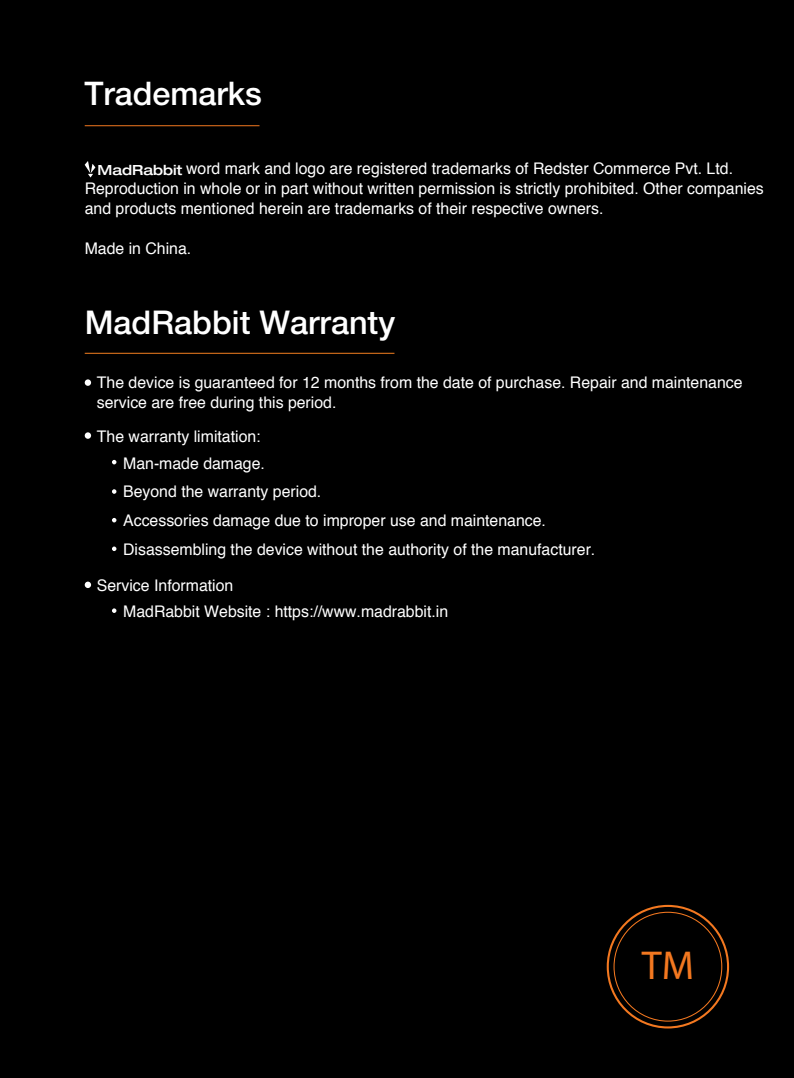
<style>
.page{position:relative;width:794px;height:1078px;background:#fff}
.page>*{position:absolute;margin:0;border:0;box-sizing:border-box;transform-origin:0 0}
.t1{font:40.4px "Myriad Pro";color:#f37820}
.t2{font:500 32.8px "Helvetica Neue LT Pro";color:#fff}
.t3{font:500 32.4px "Helvetica Neue LT Pro";color:#fff}
.t4{font:16px/20px "Helvetica";color:#fff}
.t5{font:500 expanded 14px "Helvetica Neue LT Pro";color:#fff}
</style>
<div class="page">
<div style="left:0;top:0;width:794px;height:1077px;background:#000"></div>
<hr style="left:85px;top:125px;width:174px;height:1px;background:#f37820">
<hr style="left:85px;top:352px;width:309px;height:2px;background:#f48020">
<div style="left:85px;top:379px;width:6px;height:7px;background:#fff;border-radius:50%"></div>
<svg style="left:85px;top:432px;width:6px;height:6px"></svg>
<svg style="left:112px;top:460px;width:4px;height:4px"></svg>
<svg style="left:112px;top:489px;width:4px;height:4px"></svg>
<svg style="left:112px;top:518px;width:4px;height:4px"></svg>
<svg style="left:112px;top:546px;width:4px;height:5px"></svg>
<svg style="left:112px;top:608px;width:4px;height:4px"></svg>
<div style="left:85px;top:581px;width:6px;height:7px;background:#fff;border-radius:50%"></div>
<svg style="left:85px;top:161px;width:10px;height:16px"></svg>
<div style="left:606px;top:904px;width:123px;height:124px;border:2px solid #f37820;border-radius:50%"></div>
<h3 class="t3" style="left:84px;top:82px;width:179px">Trademarks</h3>
<p class="t4" style="left:85px;top:160px;width:680px;text-indent:101px">word mark and logo are registered trademarks of Redster Commerce Pvt. Ltd.<br>Reproduction in whole or in part without written permission is strictly prohibited. Other companies and products mentioned herein are trademarks of their respective owners.</p>
<p class="t4" style="left:85px;top:240px;width:108px">Made in China.</p>
<p class="t5" style="left:97px;top:162px;width:86px">MadRabbit</p>
<h2 class="t2" style="left:85px;top:309px;width:312px">MadRabbit Warranty</h2>
<p class="t4" style="left:97px;top:374px;width:647px">The device is guaranteed for 12 months from the date of purchase. Repair and maintenance service are free during this period.</p>
<p class="t4" style="left:97px;top:428px;width:165px">The warranty limitation:</p>
<p class="t4" style="left:123px;top:450px;width:473px;line-height:28.8px">Man-made damage.<br>Beyond the warranty period.<br>Accessories damage due to improper use and maintenance.<br>Disassembling the device without the authority of the manufacturer.</p>
<p class="t4" style="left:97px;top:576px;width:138px">Service Information</p>
<p class="t4" style="left:123px;top:602px;width:326px">MadRabbit Website : https://www.madrabbit.in</p>
<h1 class="t1" style="left:642px;top:940px;width:54px">TM</h1>
</div>
